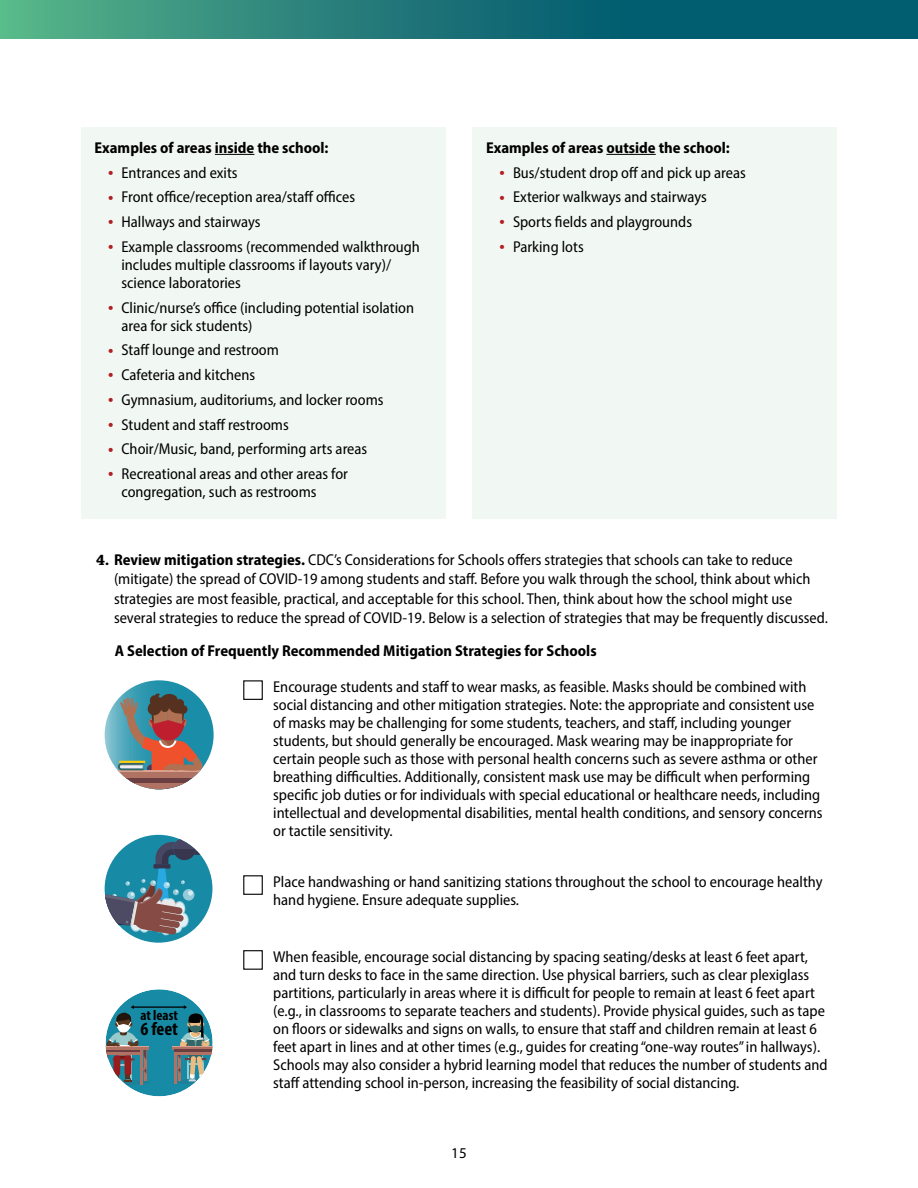
<style>
.page{position:relative;width:918px;height:1188px;background:#fff}
.page>*{position:absolute;margin:0;border:0;box-sizing:border-box;transform-origin:0 0}
.t1{font:700 condensed 18.75px "Myriad Pro";color:#000}
.myriad_bulleted_list{font:semi-condensed 15.75px/18px "Myriad Pro";color:#000}
.p_myriad{font:700 semi-condensed 15.75px "Myriad Pro";color:#000}
.tool_D_Custom_Indent{font:700 semi-condensed 15.75px "Myriad Pro";color:#000}
.t2{font:15px "Myriad Pro";color:#000}
.t3{font:700 condensed 14.4px "Myriad Pro";color:#000}
.s1{font-weight:700;font-stretch:normal;color:#b21f24}
.s2{font-family:"Chaparral Pro";font-weight:700;font-stretch:normal}
.s3{font-weight:700}
.s4{color:#fff}
</style>
<div class="page">
<svg style="left:0;top:0;width:918px;height:38px;background:#1e7878"></svg>
<div style="left:81px;top:128px;width:365px;height:391px;background:#f1f8f3"></div>
<hr style="left:215px;top:154px;width:39px;height:1px;background:#000">
<div style="left:472px;top:128px;width:365px;height:391px;background:#f1f8f3"></div>
<hr style="left:606px;top:154px;width:50px;height:1px;background:#000">
<svg style="left:105px;top:680px;width:109px;height:109px;background:#47a4b9"></svg>
<hr style="left:117px;top:770px;width:97px;height:2px;background:#dba18f">
<svg style="left:118px;top:693px;width:86px;height:97px;background:#857e7b"></svg>
<div style="left:105px;top:835px;width:107px;height:108px;background:#178ba5;border-radius:50%"></div>
<svg style="left:105px;top:835px;width:104px;height:100px"></svg>
<svg style="left:105px;top:989px;width:108px;height:108px"></svg>
<div style="left:243px;top:950px;width:20px;height:20px;border:1px solid #000"></div>
<div style="left:243px;top:875px;width:20px;height:20px;border:1px solid #000"></div>
<div style="left:243px;top:680px;width:20px;height:20px;border:1px solid #000"></div>
<p class="p_myriad" style="left:94px;top:137px;width:236px">Examples of areas inside the school:</p>
<p class="myriad_bulleted_list" style="left:108px;top:163px;width:131px"><span class="s1">•</span> Entrances and exits</p>
<p class="myriad_bulleted_list" style="left:108px;top:188px;width:249px"><span class="s1">•</span> Front office/reception area/staff offices</p>
<p class="myriad_bulleted_list" style="left:108px;top:213px;width:154px"><span class="s1">•</span> Hallways and stairways</p>
<p class="myriad_bulleted_list" style="left:122px;top:237px;width:300px;text-indent:-14px"><span class="s1">•</span> Example classrooms (recommended walkthrough includes multiple classrooms if layouts vary)/ science laboratories</p>
<p class="myriad_bulleted_list" style="left:122px;top:298px;width:294px;text-indent:-14px"><span class="s1">•</span> Clinic/nurse’s office (including potential isolation area for sick students)</p>
<p class="myriad_bulleted_list" style="left:108px;top:341px;width:172px"><span class="s1">•</span> Staff lounge and restroom</p>
<p class="myriad_bulleted_list" style="left:108px;top:366px;width:149px"><span class="s1">•</span> Cafeteria and kitchens</p>
<p class="myriad_bulleted_list" style="left:108px;top:390px;width:277px"><span class="s1">•</span> Gymnasium, auditoriums, and locker rooms</p>
<p class="myriad_bulleted_list" style="left:108px;top:415px;width:182px"><span class="s1">•</span> Student and staff restrooms</p>
<p class="myriad_bulleted_list" style="left:108px;top:440px;width:261px"><span class="s1">•</span> Choir/Music, band, performing arts areas</p>
<p class="myriad_bulleted_list" style="left:122px;top:465px;width:228px;text-indent:-14px"><span class="s1">•</span> Recreational areas and other areas for congregation, such as restrooms</p>
<p class="p_myriad" style="left:486px;top:137px;width:245px">Examples of areas outside the school:</p>
<p class="myriad_bulleted_list" style="left:500px;top:163px;width:248px"><span class="s1">•</span> Bus/student drop off and pick up areas</p>
<p class="myriad_bulleted_list" style="left:500px;top:188px;width:209px"><span class="s1">•</span> Exterior walkways and stairways</p>
<p class="myriad_bulleted_list" style="left:500px;top:213px;width:194px"><span class="s1">•</span> Sports fields and playgrounds</p>
<p class="myriad_bulleted_list" style="left:500px;top:237px;width:86px"><span class="s1">•</span> Parking lots</p>
<p class="myriad_bulleted_list" style="left:114px;top:550px;width:716px;line-height:19.5px;text-indent:-18px"><span class="s2">4.</span> <span class="s3">Review mitigation strategies.</span> CDC’s Considerations for Schools offers strategies that schools can take to reduce (mitigate) the spread of COVID-19 among students and staff. Before you walk through the school, think about which strategies are most feasible, practical, and acceptable for this school. Then, think about how the school might use several strategies to reduce the spread of COVID-19. Below is a selection of strategies that may be frequently discussed.</p>
<p class="tool_D_Custom_Indent" style="left:115px;top:641px;width:483px">A Selection of Frequently Recommended Mitigation Strategies for Schools</p>
<p class="t3" style="left:141px;top:1006px;width:39px">at least</p>
<p class="t1" style="left:140px;top:1018px;width:39px">6 feet</p>
<p class="myriad_bulleted_list" style="left:273px;top:678px;width:551px;text-indent:-14px"><span class="s4">•</span> Encourage students and staff to wear masks, as feasible. Masks should be combined with social distancing and other mitigation strategies. Note: the appropriate and consistent use of masks may be challenging for some students, teachers, and staff, including younger students, but should generally be encouraged. Mask wearing may be inappropriate for certain people such as those with personal health concerns such as severe asthma or other breathing difficulties. Additionally, consistent mask use may be difficult when performing specific job duties or for individuals with special educational or healthcare needs, including intellectual and developmental disabilities, mental health conditions, and sensory concerns or tactile sensitivity.</p>
<p class="myriad_bulleted_list" style="left:273px;top:873px;width:551px;text-indent:-14px"><span class="s4">•</span> Place handwashing or hand sanitizing stations throughout the school to encourage healthy hand hygiene. Ensure adequate supplies.</p>
<p class="myriad_bulleted_list" style="left:273px;top:947px;width:556px;text-indent:-14px"><span class="s4">•</span> When feasible, encourage social distancing by spacing seating/desks at least 6 feet apart, and turn desks to face in the same direction. Use physical barriers, such as clear plexiglass partitions, particularly in areas where it is difficult for people to remain at least 6 feet apart (e.g., in classrooms to separate teachers and students). Provide physical guides, such as tape on floors or sidewalks and signs on walls, to ensure that staff and children remain at least 6 feet apart in lines and at other times (e.g., guides for creating “one-way routes” in hallways).<br>Schools may also consider a hybrid learning model that reduces the number of students and staff attending school in-person, increasing the feasibility of social distancing.</p>
<p class="t2" style="left:451px;top:1145px;width:17px">15</p>
</div>
